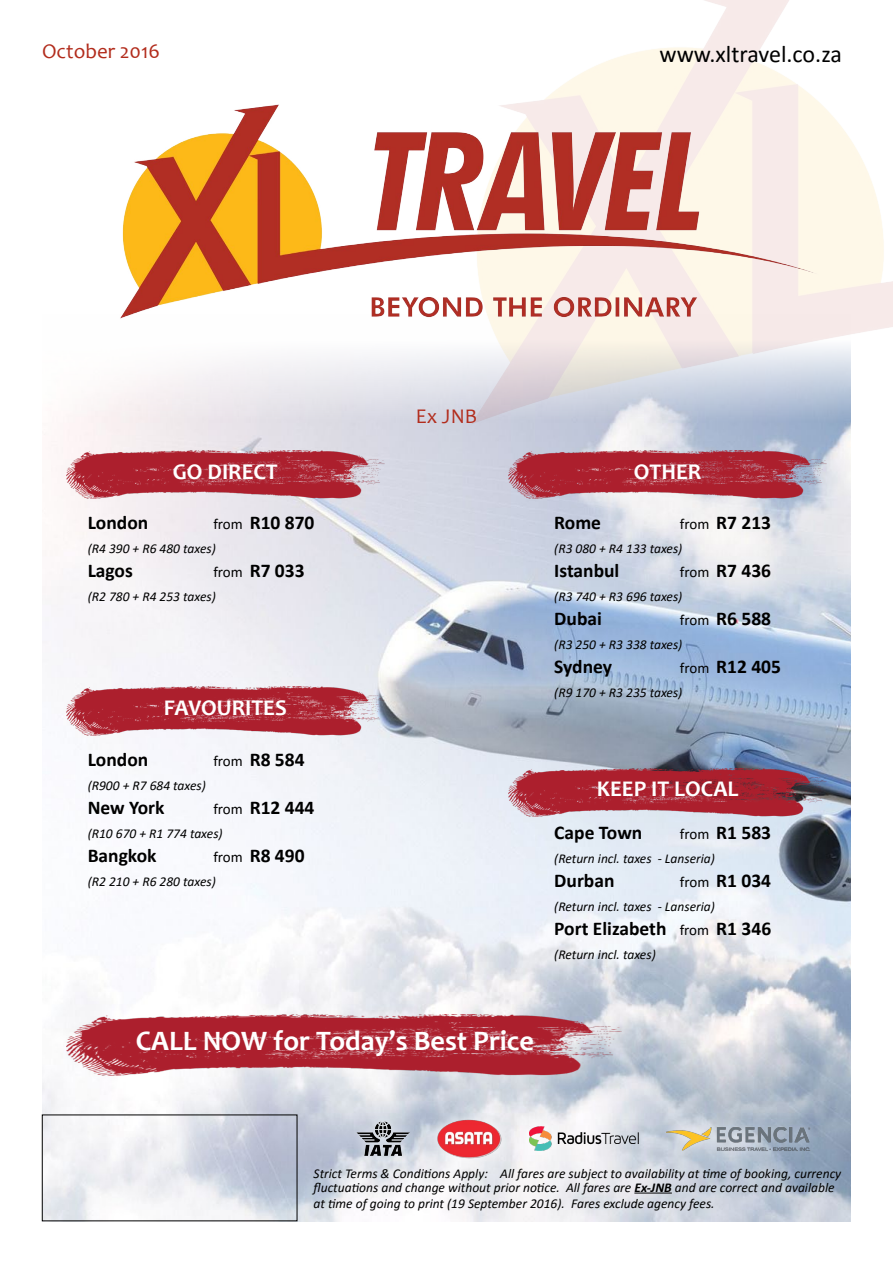
<style>
.page{position:relative;width:893px;height:1263px;background:#fff}
.page>*{position:absolute;margin:0;border:0;box-sizing:border-box;transform-origin:0 0}
.t1{font:700 28.2px "Candara";color:#fff}
.t2{font:24px "Calibri";color:#000}
.t3{font:700 22.5px "Candara";color:#fff}
.t4{font:21px "Candara";color:#b22c1c}
.t5{font:700 19.5px "Calibri";color:#000}
.t6{font:italic 13.5px/13.5px "Calibri";color:#000}
.s1{font-weight:400;font-size:15px}
.s2{font-weight:700}
</style>
<div class="page">
<img style="left:42px;top:354px;width:808px;height:867px">
<img style="left:469px;top:0;width:424px;height:444px">
<hr style="left:634px;top:1192px;width:38px;height:1px;background:#000">
<div style="left:427px;top:1108px;width:85px;height:60px;background:#fff;opacity:.75"></div>
<img style="left:436px;top:1119px;width:66px;height:39px">
<div style="left:657px;top:1115px;width:163px;height:46px;background:#fff;opacity:.75"></div>
<img style="left:666px;top:1126px;width:145px;height:25px">
<div style="left:346px;top:1111px;width:73px;height:56px;background:#fff;opacity:.75"></div>
<img style="left:356px;top:1121px;width:53px;height:35px">
<div style="left:518px;top:1116px;width:132px;height:46px;background:#fff;opacity:.75"></div>
<img style="left:529px;top:1127px;width:109px;height:23px">
<img style="left:120px;top:95px;width:699px;height:232px">
<img style="left:66px;top:451px;width:318px;height:48px">
<img style="left:66px;top:687px;width:318px;height:48px">
<img style="left:66px;top:1015px;width:556px;height:60px">
<img style="left:508px;top:451px;width:319px;height:48px">
<img style="left:508px;top:768px;width:319px;height:48px">
<h3 class="t4" style="left:42px;top:38px;width:119px">October 2016</h3>
<h2 class="t2" style="left:659px;top:37px;width:184px">www.xltravel.co.za</h2>
<h3 class="t3" style="left:173px;top:457px;width:106px">GO DIRECT</h3>
<h3 class="t5" style="left:88px;top:509px;width:62px">London</h3>
<h3 class="t5" style="left:213px;top:509px;width:103px"><span class="s1">from</span> R10 870</h3>
<p class="t6" style="left:88px;top:541px;width:130px">(R4 390 + R6 480 taxes)</p>
<h3 class="t5" style="left:88px;top:557px;width:47px">Lagos</h3>
<h3 class="t5" style="left:213px;top:557px;width:93px"><span class="s1">from</span> R7 033</h3>
<p class="t6" style="left:88px;top:589px;width:130px">(R2 780 + R4 253 taxes)</p>
<h3 class="t3" style="left:164px;top:693px;width:124px">FAVOURITES</h3>
<h3 class="t5" style="left:88px;top:745px;width:62px">London</h3>
<h3 class="t5" style="left:213px;top:745px;width:93px"><span class="s1">from</span> R8 584</h3>
<p class="t6" style="left:88px;top:778px;width:120px">(R900 + R7 684 taxes)</p>
<h3 class="t5" style="left:88px;top:793px;width:78px">New York</h3>
<h3 class="t5" style="left:213px;top:793px;width:103px"><span class="s1">from</span> R12 444</h3>
<p class="t6" style="left:88px;top:826px;width:136px">(R10 670 + R1 774 taxes)</p>
<h3 class="t5" style="left:88px;top:841px;width:70px">Bangkok</h3>
<h3 class="t5" style="left:213px;top:841px;width:93px"><span class="s1">from</span> R8 490</h3>
<p class="t6" style="left:88px;top:874px;width:130px">(R2 210 + R6 280 taxes)</p>
<h3 class="t4" style="left:416px;top:403px;width:63px">Ex JNB</h3>
<h3 class="t3" style="left:634px;top:457px;width:69px">OTHER</h3>
<h3 class="t5" style="left:554px;top:509px;width:48px">Rome</h3>
<h3 class="t5" style="left:680px;top:509px;width:93px"><span class="s1">from</span> R7 213</h3>
<p class="t6" style="left:554px;top:541px;width:130px">(R3 080 + R4 133 taxes)</p>
<h3 class="t5" style="left:554px;top:557px;width:67px">Istanbul</h3>
<h3 class="t5" style="left:680px;top:557px;width:93px"><span class="s1">from</span> R7 436</h3>
<p class="t6" style="left:554px;top:589px;width:130px">(R3 740 + R3 696 taxes)</p>
<h3 class="t5" style="left:554px;top:605px;width:49px">Dubai</h3>
<h3 class="t5" style="left:680px;top:605px;width:93px"><span class="s1">from</span> R6 588</h3>
<p class="t6" style="left:554px;top:637px;width:130px">(R3 250 + R3 338 taxes)</p>
<h3 class="t5" style="left:554px;top:653px;width:59px">Sydney</h3>
<h3 class="t5" style="left:680px;top:653px;width:103px"><span class="s1">from</span> R12 405</h3>
<p class="t6" style="left:554px;top:685px;width:130px">(R9 170 + R3 235 taxes)</p>
<h3 class="t3" style="left:597px;top:775px;width:143px">KEEP IT LOCAL</h3>
<h3 class="t5" style="left:554px;top:819px;width:90px">Cape Town</h3>
<h3 class="t5" style="left:680px;top:819px;width:93px"><span class="s1">from</span> R1 583</h3>
<p class="t6" style="left:554px;top:851px;width:162px">(Return incl. taxes - Lanseria)</p>
<h3 class="t5" style="left:554px;top:867px;width:62px">Durban</h3>
<h3 class="t5" style="left:680px;top:867px;width:93px"><span class="s1">from</span> R1 034</h3>
<p class="t6" style="left:554px;top:899px;width:162px">(Return incl. taxes - Lanseria)</p>
<h3 class="t5" style="left:554px;top:915px;width:218px">Port Elizabeth <span class="s1">from</span> R1 346</h3>
<p class="t6" style="left:554px;top:947px;width:103px">(Return incl. taxes)</p>
<h1 class="t1" style="left:136px;top:1023px;width:400px">CALL NOW for Today’s Best Price</h1>
<p class="t6" style="left:314px;top:1166px;width:529px">Strict Terms &amp; Conditions Apply: All fares are subject to availability at time of booking, currency fluctuations and change without prior notice. All fares are <span class="s2">Ex-JNB</span> and are correct and available</p>
<p class="t6" style="left:314px;top:1196px;width:403px">at time of going to print (19 September 2016). Fares exclude agency fees.</p>
</div>
